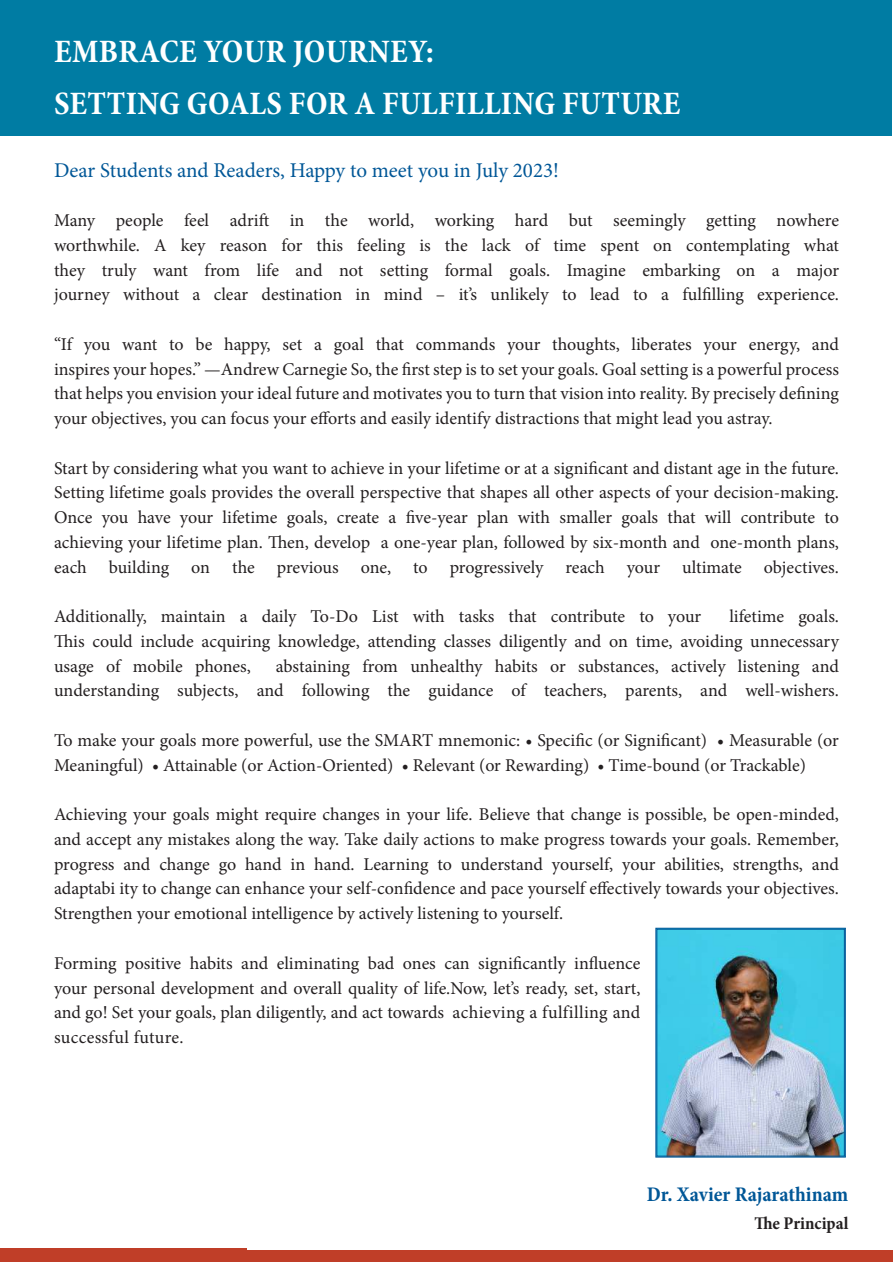
<style>
.page{position:relative;width:893px;height:1263px;background:#fff}
.page>*{position:absolute;margin:0;border:0;box-sizing:border-box;transform-origin:0 0}
.t1{font:700 condensed 33px/52.2px "Minion Pro";letter-spacing:.01em;color:#fff}
.t2{font:21px "Minion Pro";color:#015797}
.t3{font:700 condensed 21px "Minion Pro";color:#015797}
.t4{font:18px/24.8px "Minion Pro";color:#231f20;text-align:justify}
.t5{font:700 condensed 18px "Minion Pro";color:#231f20}
</style>
<div class="page">
<div style="left:0;top:1249px;width:893px;height:13px;background:#c03e28"></div>
<div style="left:248px;top:1162px;width:645px;height:88px;background:#fff"></div>
<div style="left:1px;top:0;width:891px;height:135px;background:#007ca3"></div>
<img style="left:655px;top:927px;width:191px;height:231px">
<h1 class="t1" style="left:54px;top:25px;width:628px">EMBRACE YOUR JOURNEY:<br>SETTING GOALS FOR A FULFILLING FUTURE</h1>
<p class="t2" style="left:54px;top:157px;width:506px">Dear Students and Readers, Happy to meet you in July 2023!</p>
<p class="t4" style="left:54px;top:208px;width:786px">Many people feel adrift in the world, working hard but seemingly getting nowhere worthwhile. A key reason for this feeling is the lack of time spent on contemplating what they truly want from life and not setting formal goals. Imagine embarking on a major journey without a clear destination in mind – it’s unlikely to lead to a fulfilling experience.</p>
<p class="t4" style="left:54px;top:332px;width:787px">“If you want to be happy, set a goal that commands your thoughts, liberates your energy, and inspires your hopes.” —Andrew Carnegie So, the first step is to set your goals. Goal setting is a powerful process that helps you envision your ideal future and motivates you to turn that vision into reality. By precisely defining your objectives, you can focus your efforts and easily identify distractions that might lead you astray.</p>
<p class="t4" style="left:54px;top:456px;width:787px">Start by considering what you want to achieve in your lifetime or at a significant and distant age in the future.<br>Setting lifetime goals provides the overall perspective that shapes all other aspects of your decision-making.<br>Once you have your lifetime goals, create a five-year plan with smaller goals that will contribute to achieving your lifetime plan. Then, develop a one-year plan, followed by six-month and one-month plans, each building on the previous one, to progressively reach your ultimate objectives.</p>
<p class="t4" style="left:54px;top:604px;width:649px">Additionally, maintain a daily To-Do List with tasks that contribute to your</p>
<p class="t4" style="left:54px;top:604px;width:787px;text-indent:675px">lifetime goals.<br>This could include acquiring knowledge, attending classes diligently and on time, avoiding unnecessary usage of mobile phones,</p>
<p class="t4" style="left:54px;top:654px;width:786px;text-align:right">abstaining from unhealthy habits or substances, actively listening and<br>understanding subjects, and following the guidance of teachers, parents, and well-wishers.</p>
<p class="t4" style="left:54px;top:728px;width:786px">To make your goals more powerful, use the SMART mnemonic: • Specific (or Significant) • Measurable (or<br>Meaningful) • Attainable (or Action-Oriented) • Relevant (or Rewarding) • Time-bound (or Trackable)</p>
<p class="t4" style="left:54px;top:802px;width:786px">Achieving your goals might require changes in your life. Believe that change is possible, be open-minded, and accept any mistakes along the way. Take daily actions to make progress towards your goals. Remember, progress and change go hand in hand. Learning to understand yourself, your abilities, strengths, and adaptabi ity to change can enhance your self-confidence and pace yourself effectively towards your objectives.<br>Strengthen your emotional intelligence by actively listening to yourself.</p>
<p class="t4" style="left:54px;top:951px;width:588px">Forming positive habits and eliminating bad ones can significantly influence your personal development and overall quality of life.Now, let’s ready, set, start, and go! Set your goals, plan diligently, and act towards achieving a fulfilling and successful future.</p>
<p class="t3" style="left:647px;top:1180px;width:203px">Dr. Xavier Rajarathinam</p>
<p class="t5" style="left:754px;top:1211px;width:96px">The Principal</p>
</div>
